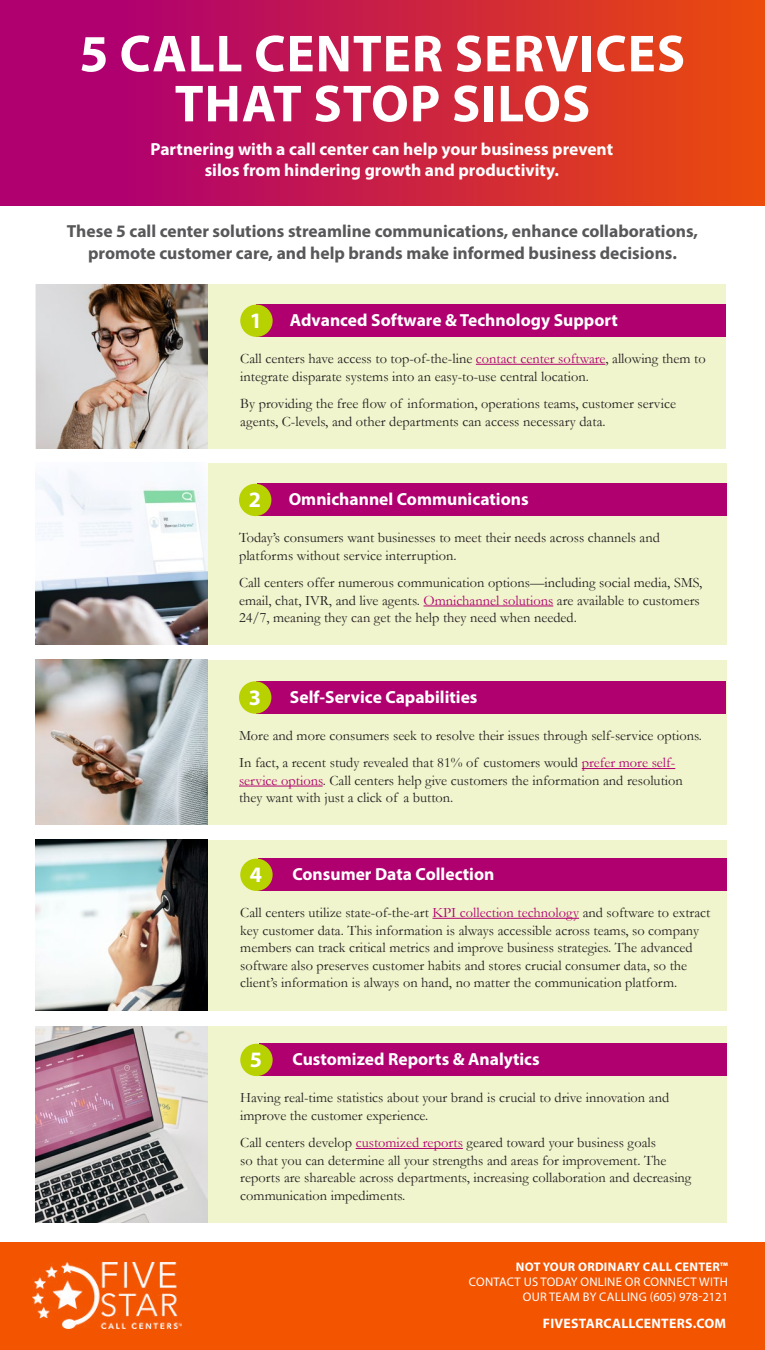
<style>
.page{position:relative;width:765px;height:1350px;background:#fff}
.page>*{position:absolute;margin:0;border:0;box-sizing:border-box;transform-origin:0 0}
.t1{font:700 52.5px/50px "Myriad Pro";letter-spacing:.02em;color:#fff;text-align:center}
.t2{font:700 22.12px "Myriad Pro";color:#fff}
.t3{font:700 17.5px/21.2px "Myriad Pro";color:#fff;text-align:center}
.t4{font:700 17.5px/21.2px "Myriad Pro";color:#58585a;text-align:center}
.t5{font:14.38px/17.5px "Garamond";color:#231f20}
.t6{font:700 13.75px "Myriad Pro";letter-spacing:.02em;color:#fff}
.t7{font:12.5px/15px "Myriad Pro";letter-spacing:.02em;color:#fff;text-align:right}
.t8{font:700 12.5px "Myriad Pro";letter-spacing:.02em;color:#fff}
.s1{color:#b0006f}
</style>
<div class="page">
<div style="left:0;top:0;width:765px;height:205px;background:linear-gradient(to right,#a8007d,#ea4a0d)"></div>
<div style="left:0;top:1243px;width:765px;height:107px;background:#f25400"></div>
<img style="left:33px;top:1263px;width:148px;height:65px">
<div style="left:36px;top:284px;width:690px;height:165px;background:#f1f5cd"></div>
<div style="left:256px;top:305px;width:470px;height:32px;background:#b0006f"></div>
<hr style="left:476px;top:364px;width:129px;height:1px;background:#b0006f">
<div style="left:240px;top:305px;width:33px;height:32px;background:#b8d100;border-radius:50%"></div>
<div style="left:36px;top:463px;width:691px;height:181px;background:#f1f5cd"></div>
<div style="left:257px;top:484px;width:470px;height:32px;background:#b0006f"></div>
<hr style="left:424px;top:606px;width:129px;height:1px;background:#b0006f">
<div style="left:239px;top:484px;width:32px;height:32px;background:#b8d100;border-radius:50%"></div>
<div style="left:36px;top:660px;width:691px;height:164px;background:#f1f5cd"></div>
<div style="left:256px;top:681px;width:470px;height:33px;background:#b0006f"></div>
<hr style="left:582px;top:768px;width:93px;height:1px;background:#b0006f">
<hr style="left:239px;top:786px;width:84px;height:1px;background:#b0006f">
<div style="left:239px;top:681px;width:32px;height:33px;background:#b8d100;border-radius:50%"></div>
<div style="left:36px;top:840px;width:691px;height:171px;background:#f1f5cd"></div>
<div style="left:258px;top:859px;width:469px;height:32px;background:#b0006f"></div>
<hr style="left:432px;top:918px;width:147px;height:1px;background:#b0006f">
<div style="left:240px;top:859px;width:33px;height:32px;background:#b8d100;border-radius:50%"></div>
<div style="left:36px;top:1026px;width:691px;height:196px;background:#f1f5cd"></div>
<div style="left:259px;top:1044px;width:467px;height:32px;background:#b0006f"></div>
<hr style="left:356px;top:1148px;width:107px;height:1px;background:#b0006f">
<div style="left:240px;top:1044px;width:33px;height:32px;background:#b8d100;border-radius:50%"></div>
<img style="left:36px;top:284px;width:172px;height:165px">
<img style="left:36px;top:463px;width:171px;height:181px">
<img style="left:36px;top:660px;width:171px;height:164px">
<img style="left:36px;top:840px;width:171px;height:171px">
<img style="left:36px;top:1026px;width:171px;height:196px">
<h1 class="t1" style="left:79px;top:33px;width:607px">5 CALL CENTER SERVICES<br>THAT STOP SILOS</h1>
<p class="t3" style="left:151px;top:140px;width:464px">Partnering with a call center can help your business prevent silos from hindering growth and productivity.</p>
<p class="t4" style="left:67px;top:222px;width:633px">These 5 call center solutions streamline communications, enhance collaborations, promote customer care, and help brands make informed business decisions.</p>
<h2 class="t2" style="left:250px;top:312px;width:14px">1</h2>
<p class="t3" style="left:290px;top:311px;width:329px">Advanced Software &amp; Technology Support</p>
<p class="t5" style="left:240px;top:351px;width:467px">Call centers have access to top-of-the-line <span class="s1">contact center software</span>, allowing them to integrate disparate systems into an easy-to-use central location.</p>
<p class="t5" style="left:240px;top:395px;width:437px">By providing the free flow of information, operations teams, customer service agents, C-levels, and other departments can access necessary data.</p>
<p class="t3" style="left:289px;top:490px;width:241px">Omnichannel Communications</p>
<p class="t5" style="left:239px;top:531px;width:422px">Today’s consumers want businesses to meet their needs across channels and platforms without service interruption.</p>
<p class="t5" style="left:239px;top:576px;width:465px">Call centers offer numerous communication options—including social media, SMS, email, chat, IVR, and live agents. <span class="s1">Omnichannel solutions</span> are available to customers<br>24/7, meaning they can get the help they need when needed.</p>
<h2 class="t2" style="left:249px;top:491px;width:14px">2</h2>
<p class="t3" style="left:290px;top:688px;width:189px">Self-Service Capabilities</p>
<p class="t5" style="left:239px;top:723px;width:464px;line-height:27.5px">More and more consumers seek to resolve their issues through self-service options.<br>In fact, a recent study revealed that 81% of customers would <span class="s1">prefer more self-</span></p>
<p class="t5" style="left:239px;top:773px;width:445px"><span class="s1">service options</span>. Call centers help give customers the information and resolution they want with just a click of a button.</p>
<h2 class="t2" style="left:249px;top:689px;width:14px">3</h2>
<p class="t3" style="left:292px;top:865px;width:203px">Consumer Data Collection</p>
<p class="t5" style="left:240px;top:905px;width:472px">Call centers utilize state-of-the-art <span class="s1">KPI collection technology</span> and software to extract key customer data. This information is always accessible across teams, so company members can track critical metrics and improve business strategies. The advanced software also preserves customer habits and stores crucial consumer data, so the client’s information is always on hand, no matter the communication platform.</p>
<h2 class="t2" style="left:250px;top:866px;width:14px">4</h2>
<p class="t3" style="left:293px;top:1050px;width:249px">Customized Reports &amp; Analytics</p>
<p class="t5" style="left:240px;top:1091px;width:430px">Having real-time statistics about your brand is crucial to drive innovation and improve the customer experience.</p>
<p class="t5" style="left:240px;top:1136px;width:453px">Call centers develop <span class="s1">customized reports</span> geared toward your business goals<br>so that you can determine all your strengths and areas for improvement. The reports are shareable across departments, increasing collaboration and decreasing communication impediments.</p>
<h2 class="t2" style="left:250px;top:1051px;width:14px">5</h2>
<p class="t8" style="left:516px;top:1262px;width:214px">NOT YOUR ORDINARY CALL CENTER™</p>
<p class="t7" style="left:469px;top:1275px;width:261px">CONTACT US TODAY ONLINE OR CONNECT WITH<br>OUR TEAM BY CALLING (605) 978-2121</p>
<p class="t6" style="left:543px;top:1318px;width:185px">FIVESTARCALLCENTERS.COM</p>
</div>
